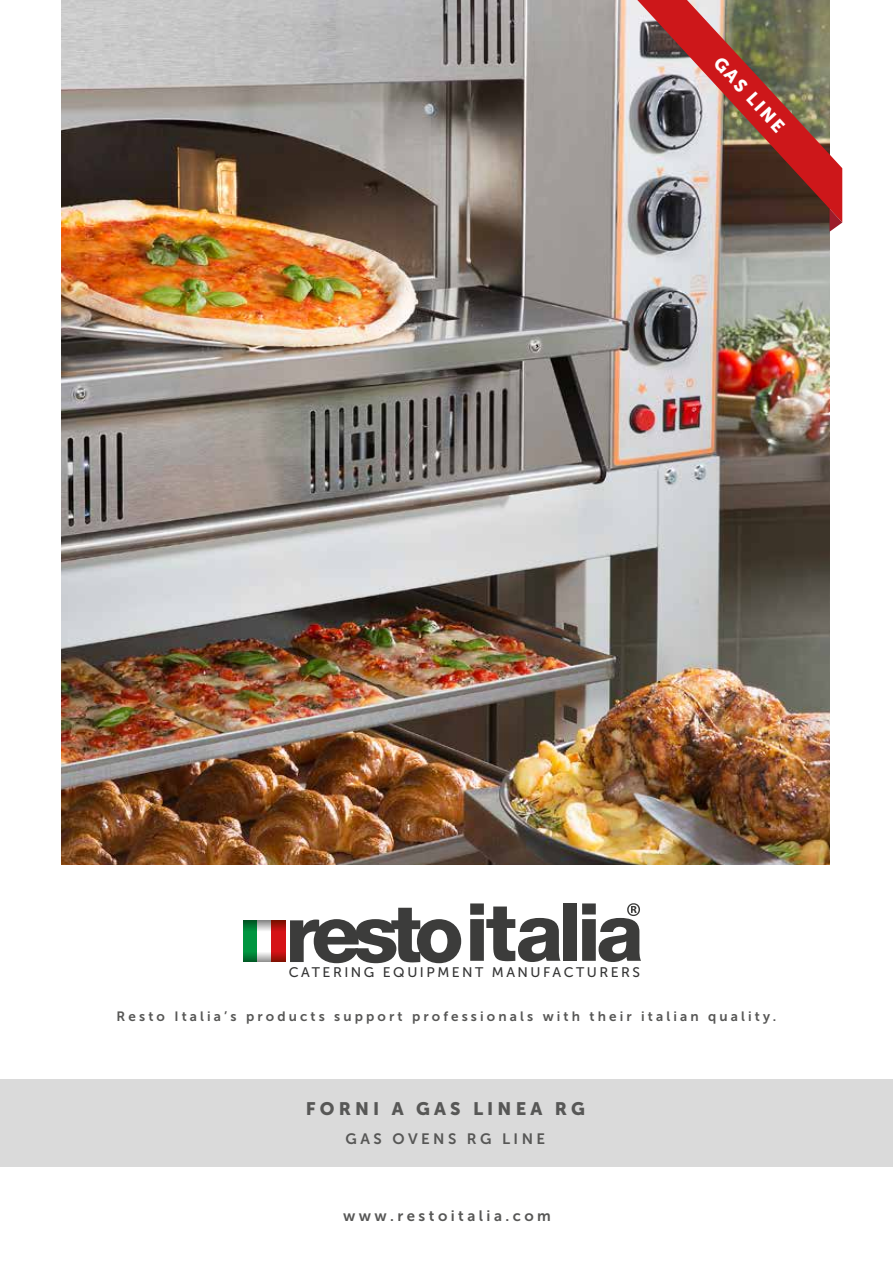
<style>
.page{position:relative;width:893px;height:1263px;background:#fff}
.page>*{position:absolute;margin:0;border:0;box-sizing:border-box;transform-origin:0 0}
.t1{font:18px "Museo Sans 900";letter-spacing:.23em;color:#575756}
.t2{font:18px "Museo Sans 900";color:#fff}
.t3{font:15px "Museo Sans 700";letter-spacing:.23em;color:#575756}
.t4{font:13.8px "Museo Sans 500";letter-spacing:.18em;color:#353535}
.t5{font:13.5px "Museo Sans 700";letter-spacing:.23em;color:#575756}
</style>
<div class="page">
<img style="left:61px;top:0;width:768px;height:864px">
<div style="left:0;top:1079px;width:893px;height:87px;background:#dadada"></div>
<svg style="left:243px;top:942px;width:14px;height:20px"></svg>
<svg style="left:243px;top:920px;width:14px;height:22px"></svg>
<svg style="left:257px;top:920px;width:14px;height:11px"></svg>
<svg style="left:257px;top:953px;width:14px;height:9px"></svg>
<svg style="left:271px;top:920px;width:14px;height:21px"></svg>
<svg style="left:271px;top:941px;width:14px;height:21px"></svg>
<svg style="left:290px;top:908px;width:171px;height:55px"></svg>
<svg style="left:470px;top:903px;width:90px;height:59px"></svg>
<div style="left:563px;top:903px;width:14px;height:58px;background:#3c3c3b"></div>
<svg style="left:582px;top:903px;width:59px;height:59px"></svg>
<img style="left:637px;top:0;width:205px;height:223px">
<svg style="left:829px;top:209px;width:13px;height:23px"></svg>
<h1 class="t2" style="left:724px;top:53px;width:96px;rotate:47deg">GAS LINE</h1>
<p class="t4" style="left:289px;top:965px;width:353px">CATERING EQUIPMENT MANUFACTURERS</p>
<p class="t5" style="left:117px;top:1009px;width:661px">Resto Italia’s products support professionals with their italian quality.</p>
<h1 class="t1" style="left:306px;top:1099px;width:281px">FORNI A GAS LINEA RG</h1>
<p class="t3" style="left:346px;top:1130px;width:201px">GAS OVENS RG LINE</p>
<p class="t3" style="left:343px;top:1207px;width:209px">www.restoitalia.com</p>
</div>
